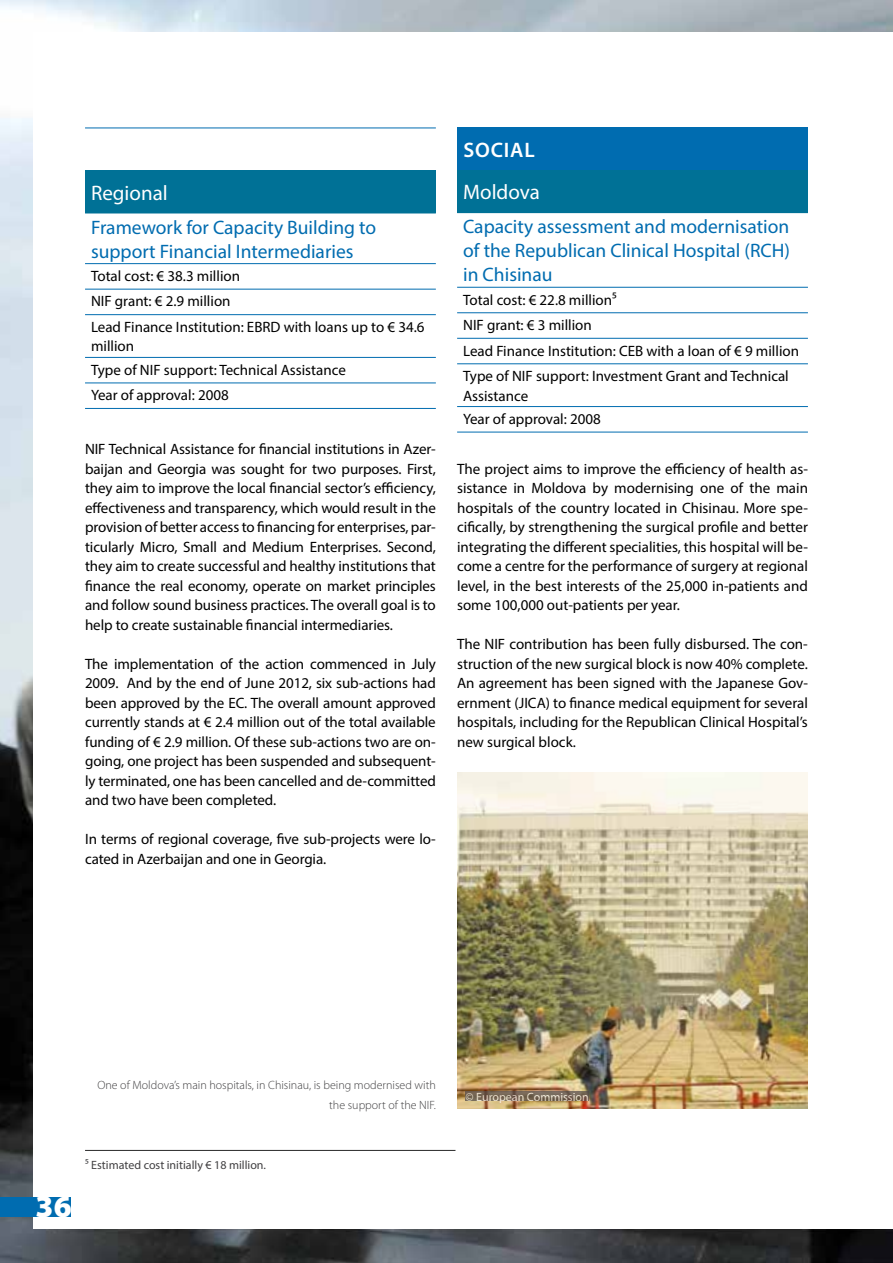
<style>
.page{position:relative;width:893px;height:1263px;background:#fff}
.page>*{position:absolute;margin:0;border:0;box-sizing:border-box;transform-origin:0 0}
.t1{font:900 31.5px "Myriad Pro";color:#fff}
.t2{font:21px "Myriad Pro";color:#fff}
.t3{font:600 21px "Myriad Pro";color:#fff}
.t4{font:19.5px/24px "Myriad Pro";color:#006cb0}
.t5{font:15px/19.5px "Myriad Pro";color:#000}
.t6{font:300 12px/19.5px "Myriad Pro";color:#414042;text-align:right}
.t7{font:12px "Myriad Pro";color:#414042}
.t8{font:12px "Myriad Pro";color:#fff}
</style>
<div class="page">
<img style="left:0;top:0;width:893px;height:1263px">
<div style="left:34px;top:32px;width:859px;height:1197px;background:#fff"></div>
<div style="left:0;top:1197px;width:71px;height:19px;background:#006cb0"></div>
<div style="left:85px;top:170px;width:351px;height:43px;background:#007196"></div>
<hr style="left:85px;top:128px;width:351px;height:1px;background:#006cb0">
<hr style="left:85px;top:263px;width:351px;height:1px;background:#006cb0">
<hr style="left:85px;top:289px;width:351px;height:1px;background:#006cb0">
<hr style="left:85px;top:314px;width:351px;height:1px;background:#006cb0">
<hr style="left:85px;top:357px;width:351px;height:1px;background:#006cb0">
<hr style="left:85px;top:383px;width:351px;height:1px;background:#006cb0">
<hr style="left:85px;top:408px;width:351px;height:1px;background:#006cb0">
<hr style="left:85px;top:213px;width:351px;height:1px;background:#007196">
<div style="left:457px;top:128px;width:351px;height:42px;background:#006cb0"></div>
<div style="left:457px;top:170px;width:351px;height:43px;background:#007196"></div>
<hr style="left:457px;top:287px;width:351px;height:1px;background:#006cb0">
<hr style="left:457px;top:312px;width:351px;height:1px;background:#006cb0">
<hr style="left:457px;top:338px;width:351px;height:1px;background:#006cb0">
<hr style="left:457px;top:363px;width:351px;height:1px;background:#006cb0">
<hr style="left:457px;top:406px;width:351px;height:1px;background:#006cb0">
<hr style="left:457px;top:432px;width:351px;height:1px;background:#006cb0">
<hr style="left:85px;top:1150px;width:370px;height:1px;background:#292829">
<img style="left:457px;top:773px;width:351px;height:336px">
<svg style="left:466px;top:1091px;width:123px;height:9px"></svg>
<h2 class="t2" style="left:91px;top:180px;width:78px">Regional</h2>
<h3 class="t4" style="left:91px;top:215px;width:287px">Framework for Capacity Building to support Financial Intermediaries</h3>
<p class="t5" style="left:91px;top:263px;width:335px;line-height:25.5px">Total cost: € 38.3 million<br>NIF grant: € 2.9 million<br>Lead Finance Institution: EBRD with loans up to € 34.6</p>
<p class="t5" style="left:91px;top:334px;width:256px;line-height:23.2px">million<br>Type of NIF support: Technical Assistance</p>
<p class="t5" style="left:91px;top:385px;width:139px">Year of approval: 2008</p>
<p class="t5" style="left:85px;top:439px;width:352px;text-align:justify">NIF Technical Assistance for financial institutions in Azer&shy;baijan and Georgia was sought for two purposes. First, they aim to improve the local financial sector’s efficiency, effectiveness and transparency, which would result in the provision of better access to financing for enterprises, par&shy;ticularly Micro, Small and Medium Enterprises. Second, they aim to create successful and healthy institutions that finance the real economy, operate on market principles and follow sound business practices. The overall goal is to help to create sustainable financial intermediaries.</p>
<p class="t5" style="left:85px;top:654px;width:352px;text-align:justify">The implementation of the action commenced in July 2009. And by the end of June 2012, six sub-actions had been approved by the EC. The overall amount approved currently stands at € 2.4 million out of the total available funding of € 2.9 million. Of these sub-actions two are on&shy;going, one project has been suspended and subsequent&shy;ly terminated, one has been cancelled and de-committed and two have been completed.</p>
<p class="t5" style="left:85px;top:829px;width:352px">In terms of regional coverage, five sub-projects were lo&shy;cated in Azerbaijan and one in Georgia.</p>
<h2 class="t3" style="left:463px;top:136px;width:25px">SOCIAL</h2>
<h2 class="t2" style="left:463px;top:179px;width:78px">Moldova</h2>
<h3 class="t4" style="left:463px;top:214px;width:329px;text-align:justify">Capacity assessment and modernisation of the Republican Clinical Hospital (RCH) in Chisinau</h3>
<p class="t5" style="left:463px;top:286px;width:337px;line-height:25.5px">Total cost: € 22.8 million5<br>NIF grant: € 3 million<br>Lead Finance Institution: CEB with a loan of € 9 million Type of NIF support: Investment Grant and Technical</p>
<p class="t5" style="left:463px;top:384px;width:139px;line-height:23.2px">Assistance<br>Year of approval: 2008</p>
<p class="t5" style="left:457px;top:459px;width:352px;text-align:justify">The project aims to improve the efficiency of health as&shy;sistance in Moldova by modernising one of the main hospitals of the country located in Chisinau. More spe&shy;cifically, by strengthening the surgical profile and better integrating the different specialities, this hospital will be&shy;come a centre for the performance of surgery at regional level, in the best interests of the 25,000 in-patients and some 100,000 out-patients per year.</p>
<p class="t5" style="left:457px;top:634px;width:352px;text-align:justify">The NIF contribution has been fully disbursed. The con&shy;struction of the new surgical block is now 40% complete.<br>An agreement has been signed with the Japanese Gov&shy;ernment (JICA) to finance medical equipment for several hospitals, including for the Republican Clinical Hospital’s new surgical block.</p>
<p class="t6" style="left:97px;top:1076px;width:340px">One of Moldova’s main hospitals, in Chisinau, is being modernised with the support of the NIF.</p>
<p class="t8" style="left:466px;top:1089px;width:125px">© European Commission</p>
<h1 class="t1" style="left:36px;top:1188px;width:38px">36</h1>
<p class="t7" style="left:85px;top:1158px;width:183px">5 Estimated cost initially € 18 million.</p>
</div>
